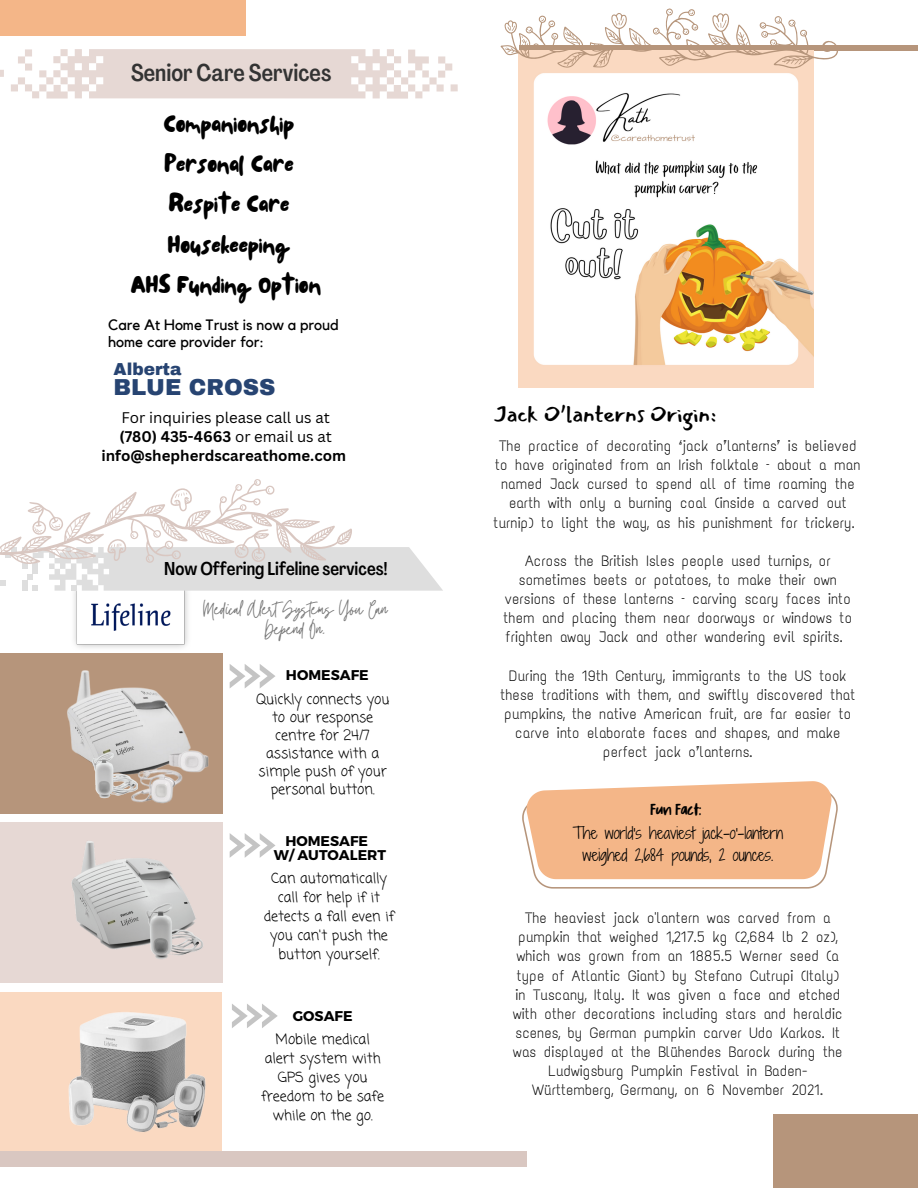
<style>
.page{position:relative;width:918px;height:1188px;background:#fff}
.page>*{position:absolute;margin:0;border:0;box-sizing:border-box;transform-origin:0 0}
.t1{font:25.35px "NF Lepetitcochon Regular";color:#000}
.t2{font:500 24px "Agrandir Tight";color:#333}
.t3{font:900 22.65px "Archivo";color:#274472}
.t4{font:22.5px "Mansalva";color:#000}
.t5{font:500 18.3px "Agrandir Tight";color:#000}
.t6{font:18px/19.2px "Twister";color:#757575;text-align:center}
.t7{font:16.95px "Kandy Yum";letter-spacing:-.01em;color:#000}
.t8{font:900 16.95px "Archivo";color:#274472}
.t9{font:15.45px/21.1px "Shadows Into Light Two";letter-spacing:-.01em;color:#000;text-align:center}
.t10{font:15px/19.2px "Text Me One";color:#000;text-align:center}
.t11{font:700 15px/19.2px "Canva Sans";color:#000;text-align:center}
.t12{font:15px/16.8px "Kollektif";color:#000}
.t13{font:15px "Canva Sans";color:#000}
.t14{font:14.1px/19px "Coming Soon";color:#000;text-align:center}
.t15{font:700 14.1px "Montserrat";color:#000}
.s1{font-weight:400}
</style>
<div class="page">
<div style="left:0;top:823px;width:222px;height:160px;background:#e6d8d4"></div>
<div style="left:0;top:993px;width:222px;height:160px;background:#fad9c1"></div>
<div style="left:0;top:654px;width:222px;height:160px;background:#b6957b"></div>
<svg style="left:232px;top:1004px;width:46px;height:24px"></svg>
<img style="left:68px;top:1012px;width:138px;height:120px">
<img style="left:67px;top:670px;width:142px;height:134px">
<img style="left:90px;top:750px;width:47px;height:52px">
<img style="left:72px;top:841px;width:131px;height:118px">
<svg style="left:230px;top:833px;width:46px;height:25px"></svg>
<svg style="left:230px;top:664px;width:45px;height:24px"></svg>
<img style="left:74px;top:591px;width:114px;height:57px">
<div style="left:773px;top:1114px;width:145px;height:74px;background:#b6957b"></div>
<div style="left:519px;top:46px;width:399px;height:5px;background:#b6957b"></div>
<img style="left:519px;top:69px;width:295px;height:318px">
<svg style="left:500px;top:8px;width:339px;height:61px"></svg>
<svg style="left:0;top:479px;width:443px;height:112px"></svg>
<div style="left:451px;top:84px;width:7px;height:7px;background:#e6d8d4"></div>
<svg style="left:0;top:70px;width:4px;height:7px"></svg>
<svg style="left:11px;top:49px;width:441px;height:50px"></svg>
<div style="left:39px;top:84px;width:7px;height:7px;background:#e6d8d4"></div>
<div style="left:61px;top:77px;width:7px;height:7px;background:#e6d8d4"></div>
<div style="left:61px;top:49px;width:7px;height:7px;background:#e6d8d4"></div>
<div style="left:0;top:0;width:246px;height:35px;background:#f4b688"></div>
<svg style="left:522px;top:781px;width:316px;height:108px"></svg>
<div style="left:0;top:1151px;width:527px;height:16px;background:#d9c7c1"></div>
<p class="t2" style="left:131px;top:63px;width:202px">Senior Care Services</p>
<p class="t1" style="left:164px;top:106px;width:132px">Companionship</p>
<p class="t1" style="left:164px;top:146px;width:131px">Personal Care</p>
<p class="t1" style="left:169px;top:186px;width:122px">Respite Care</p>
<p class="t1" style="left:168px;top:227px;width:124px">Housekeeping</p>
<p class="t1" style="left:131px;top:267px;width:192px">AHS Funding Option</p>
<p class="t12" style="left:108px;top:317px;width:232px">Care At Home Trust is now a proud home care provider for:</p>
<p class="t8" style="left:114px;top:360px;width:69px">Alberta</p>
<p class="t3" style="left:114px;top:376px;width:163px">BLUE CROSS</p>
<p class="t13" style="left:121px;top:407px;width:210px">For inquiries please call us at</p>
<p class="t11" style="left:102px;top:427px;width:246px">(780) 435-4663 <span class="s1">or email us at </span>info@shepherdscareathome.com</p>
<p class="t10" style="left:494px;top:436px;width:369px">The practice of decorating ‘jack o’lanterns’ is believed to have originated from an Irish folktale – about a man named Jack cursed to spend all of time roaming the earth with only a burning coal (inside a carved out turnip) to light the way, as his punishment for trickery.</p>
<p class="t10" style="left:504px;top:551px;width:350px">Across the British Isles people used turnips, or sometimes beets or potatoes, to make their own versions of these lanterns – carving scary faces into them and placing them near doorways or windows to frighten away Jack and other wandering evil spirits.</p>
<p class="t10" style="left:500px;top:666px;width:356px">During the 19th Century, immigrants to the US took these traditions with them, and swiftly discovered that pumpkins, the native American fruit, are far easier to carve into elaborate faces and shapes, and make perfect jack o’lanterns.</p>
<p class="t4" style="left:494px;top:402px;width:224px">Jack O’lanterns Origin:</p>
<p class="t5" style="left:164px;top:561px;width:225px">Now Offering Lifeline services!</p>
<p class="t6" style="left:203px;top:598px;width:187px">Medical AlertSystems You Can<br>Depend On.</p>
<p class="t15" style="left:286px;top:666px;width:84px">HOMESAFE</p>
<p class="t14" style="left:256px;top:691px;width:135px;line-height:18px">Quickly connects you to our response centre for 24/7 assistance with a simple push of your personal button.</p>
<p class="t15" style="left:285px;top:832px;width:84px">HOMESAFE</p>
<p class="t15" style="left:274px;top:846px;width:114px">W/ AUTOALERT</p>
<p class="t14" style="left:264px;top:870px;width:132px">Can automatically call for help if it detects a fall even if you can't push the button yourself.</p>
<p class="t15" style="left:293px;top:1006px;width:61px">GOSAFE</p>
<p class="t14" style="left:261px;top:1030px;width:125px">Mobile medical alert system with<br>GPS gives you freedom to be safe while on the go.</p>
<p class="t7" style="left:650px;top:800px;width:52px">Fun Fact:</p>
<p class="t9" style="left:573px;top:823px;width:212px">The world's heaviest jack-o'-lantern weighed 2,684 pounds, 2 ounces.</p>
<p class="t10" style="left:513px;top:908px;width:331px">The heaviest jack o'lantern was carved from a pumpkin that weighed 1,217.5 kg (2,684 lb 2 oz), which was grown from an 1885.5 Werner seed (a type of Atlantic Giant) by Stefano Cutrupi (Italy) in Tuscany, Italy. It was given a face and etched with other decorations including stars and heraldic scenes, by German pumpkin carver Udo Karkos. It was displayed at the Blühendes Barock during the Ludwigsburg Pumpkin Festival in Baden-Württemberg, Germany, on 6 November 2021.</p>
</div>
